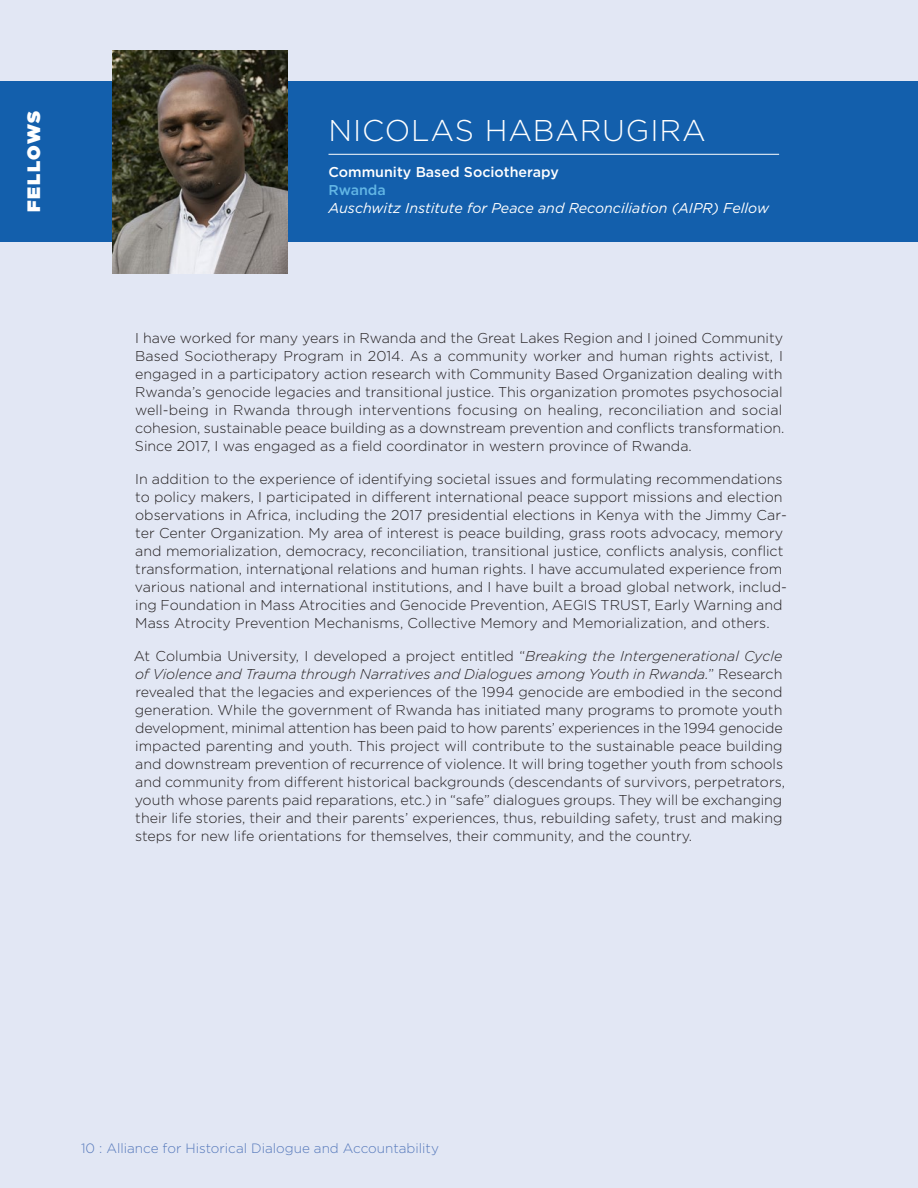
<style>
.page{position:relative;width:918px;height:1188px;background:#e2e7f4}
.page>*{position:absolute;margin:0;border:0;box-sizing:border-box;transform-origin:0 0}
.name{font:300 30px "Gotham";letter-spacing:.03em;color:#fff}
.t1{font:900 18px "Gotham";letter-spacing:.09em;color:#fff}
.fixed_type{font:300 14.25px/18px "Gotham";color:#231f20}
.t2{font:italic 14.25px "Gotham";color:#fff}
.t3{font:500 14.25px/18px "Gotham";color:#fff}
.t4{font:300 13.5px "Gotham";color:#5679bb}
.s1{color:#62b6e5}
.s2{font-style:italic}
</style>
<div class="page">
<div style="left:0;top:81px;width:918px;height:160px;background:#135fac"></div>
<img style="left:112px;top:51px;width:176px;height:222px">
<hr style="left:328px;top:154px;width:451px;height:1px;background:#fff">
<p class="t1" style="left:21px;top:212px;width:103px;rotate:-90deg">FELLOWS</p>
<p class="name" style="left:328px;top:111px;width:379px">NICOLAS HABARUGIRA</p>
<p class="t3" style="left:328px;top:163px;width:232px">Community Based Sociotherapy<br><span class="s1">Rwanda</span></p>
<p class="t2" style="left:328px;top:199px;width:442px">Auschwitz Institute for Peace and Reconciliation (AIPR) Fellow</p>
<p class="fixed_type" style="left:135px;top:328px;width:651px">I have worked for many years in Rwanda and the Great Lakes Region and I joined Community Based Sociotherapy Program in 2014. As a community worker and human rights activist, I engaged in a participatory action research with Community Based Organization dealing with Rwanda’s genocide legacies and transitional justice. This organization promotes psychosocial well-being in Rwanda through interventions focusing on healing, reconciliation and social cohesion, sustainable peace building as a downstream prevention and conflicts transformation.<br>Since 2017, I was engaged as a field coordinator in western province of Rwanda.</p>
<p class="fixed_type" style="left:135px;top:469px;width:653px">In addition to the experience of identifying societal issues and formulating recommendations to policy makers, I participated in different international peace support missions and election observations in Africa, including the 2017 presidential elections in Kenya with the Jimmy Car&shy;ter Center Organization. My area of interest is peace building, grass roots advocacy, memory and memorialization, democracy, reconciliation, transitional justice, conflicts analysis, conflict transformation, international relations and human rights. I have accumulated experience from various national and international institutions, and I have built a broad global network, includ&shy;ing Foundation in Mass Atrocities and Genocide Prevention, AEGIS TRUST, Early Warning and Mass Atrocity Prevention Mechanisms, Collective Memory and Memorialization, and others.</p>
<p class="fixed_type" style="left:134px;top:646px;width:653px">At Columbia University, I developed a project entitled “<span class="s2">Breaking the Intergenerational Cycle of Violence and Trauma through Narratives and Dialogues among Youth in Rwanda.</span>” Research revealed that the legacies and experiences of the 1994 genocide are embodied in the second generation. While the government of Rwanda has initiated many programs to promote youth development, minimal attention has been paid to how parents’ experiences in the 1994 genocide impacted parenting and youth. This project will contribute to the sustainable peace building and downstream prevention of recurrence of violence. It will bring together youth from schools and community from different historical backgrounds (descendants of survivors, perpetrators, youth whose parents paid reparations, etc.) in “safe” dialogues groups. They will be exchanging their life stories, their and their parents’ experiences, thus, rebuilding safety, trust and making steps for new life orientations for themselves, their community, and the country.</p>
<p class="t4" style="left:81px;top:1140px;width:359px">10 : Alliance for Historical Dialogue and Accountability</p>
</div>
